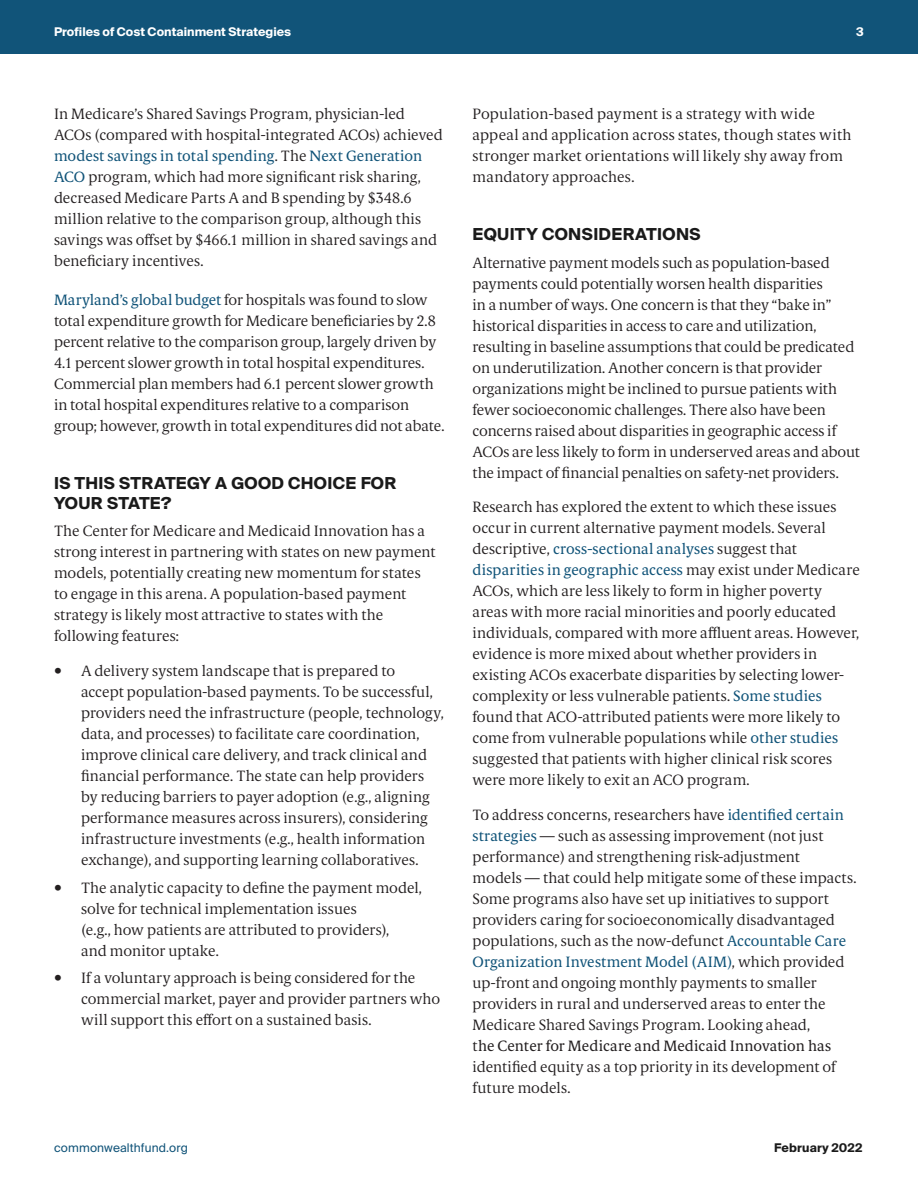
<style>
.page{position:relative;width:918px;height:1188px;background:#fff}
.page>*{position:absolute;margin:0;border:0;box-sizing:border-box;transform-origin:0 0}
.Heads_-_All_Caps{font:700 16.5px/19.5px "Suisse Intl";letter-spacing:.02em;color:#1a1a1a}
.Body_Copy_-_No_Inden{font:300 15px/21px "Berlingske Serif Text";color:#231f20}
.t1{font:700 12px "Suisse Intl";letter-spacing:.005em;color:#fff}
.t2{font:12px "Suisse Intl";letter-spacing:.01em;color:#115479}
.t3{font:700 12px "Suisse Intl";letter-spacing:.015em;color:#1a1a1a}
.s1{font-weight:400;color:#115479}
.s2{font-weight:700;font-style:italic}
.s3{font-weight:400}
</style>
<div class="page">
<div style="left:0;top:0;width:918px;height:54px;background:#115479"></div>
<p class="t1" style="left:54px;top:25px;width:239px">Profiles of Cost Containment Strategies</p>
<p class="t1" style="left:856px;top:25px;width:9px">3</p>
<p class="Body_Copy_-_No_Inden" style="left:54px;top:103px;width:390px">In Medicare’s Shared Savings Program, physician-led ACOs (compared with hospital-integrated ACOs) achieved <span class="s1">modest savings in total spending</span>. The <span class="s1">Next Generation ACO</span> program, which had more significant risk sharing, decreased Medicare Parts A and B spending by $348.6 million relative to the comparison group, although this savings was offset by $466.1 million in shared savings and beneficiary incentives.</p>
<p class="Body_Copy_-_No_Inden" style="left:54px;top:289px;width:392px"><span class="s1">Maryland’s global budget</span> for hospitals was found to slow total expenditure growth for Medicare beneficiaries by 2.8 percent relative to the comparison group, largely driven by 4.1 percent slower growth in total hospital expenditures.<br>Commercial plan members had 6.1 percent slower growth in total hospital expenditures relative to a comparison group; however, growth in total expenditures did not abate.</p>
<p class="Heads_-_All_Caps" style="left:54px;top:474px;width:344px">IS THIS STRATEGY A GOOD CHOICE FOR<br>YOUR STATE?</p>
<p class="Body_Copy_-_No_Inden" style="left:54px;top:520px;width:383px">The Center for Medicare and Medicaid Innovation has a strong interest in partnering with states on new payment models, potentially creating new momentum for states to engage in this arena. A population-based payment strategy is likely most attractive to states with the following features:</p>
<p class="Body_Copy_-_No_Inden" style="left:81px;top:660px;width:364px;text-indent:-27px"><span class="s2">•</span> A delivery system landscape that is prepared to<br>accept population-based payments. To be successful, providers need the infrastructure (people, technology, data, and processes) to facilitate care coordination, improve clinical care delivery, and track clinical and financial performance. The state can help providers by reducing barriers to payer adoption (e.g., aligning performance measures across insurers), considering infrastructure investments (e.g., health information exchange), and supporting learning collaboratives.</p>
<p class="Body_Copy_-_No_Inden" style="left:81px;top:876px;width:343px;text-indent:-27px"><span class="s2">•</span> The analytic capacity to define the payment model, solve for technical implementation issues<br>(e.g., how patients are attributed to providers),<br>and monitor uptake.</p>
<p class="Body_Copy_-_No_Inden" style="left:81px;top:967px;width:361px;text-indent:-27px"><span class="s2">•</span> If a voluntary approach is being considered for the commercial market, payer and provider partners who will support this effort on a sustained basis.</p>
<p class="Body_Copy_-_No_Inden" style="left:472px;top:103px;width:381px">Population-based payment is a strategy with wide appeal and application across states, though states with stronger market orientations will likely shy away from mandatory approaches.</p>
<p class="Heads_-_All_Caps" style="left:472px;top:225px;width:230px">EQUITY CONSIDERATIONS</p>
<p class="Body_Copy_-_No_Inden" style="left:472px;top:252px;width:389px">Alternative payment models such as population-based payments could potentially worsen health disparities<br>in a number of ways. One concern is that they “bake in” historical disparities in access to care and utilization, resulting in baseline assumptions that could be predicated on underutilization. Another concern is that provider organizations might be inclined to pursue patients with fewer socioeconomic challenges. There also have been concerns raised about disparities in geographic access if ACOs are less likely to form in underserved areas and about the impact of financial penalties on safety-net providers.</p>
<p class="Body_Copy_-_No_Inden" style="left:472px;top:496px;width:389px">Research has explored the extent to which these issues occur in current alternative payment models. Several descriptive, <span class="s1">cross-sectional analyses</span> suggest that <span class="s1">disparities in geographic access</span> may exist under Medicare ACOs, which are less likely to form in higher poverty areas with more racial minorities and poorly educated individuals, compared with more affluent areas. However, evidence is more mixed about whether providers in existing ACOs exacerbate disparities by selecting lower&shy;complexity or less vulnerable patients. <span class="s1">Some studies </span>found that ACO-attributed patients were more likely to come from vulnerable populations while <span class="s1">other studies </span>suggested that patients with higher clinical risk scores were more likely to exit an ACO program.</p>
<p class="Body_Copy_-_No_Inden" style="left:472px;top:804px;width:385px">To address concerns, researchers have <span class="s1">identified certain strategies</span> — such as assessing improvement (not just performance) and strengthening risk-adjustment<br>models — that could help mitigate some of these impacts.<br>Some programs also have set up initiatives to support providers caring for socioeconomically disadvantaged populations, such as the now-defunct <span class="s1">Accountable Care Organization Investment Model (AIM)</span>, which provided up-front and ongoing monthly payments to smaller providers in rural and underserved areas to enter the Medicare Shared Savings Program. Looking ahead,<br>t<span class="s3">he Center for Medicare and Medicaid Innovation has </span>identified equity as a top priority in its development of future models.</p>
<p class="t2" style="left:54px;top:1141px;width:136px">commonwealthfund.org</p>
<p class="t3" style="left:774px;top:1141px;width:90px">February 2022</p>
</div>
